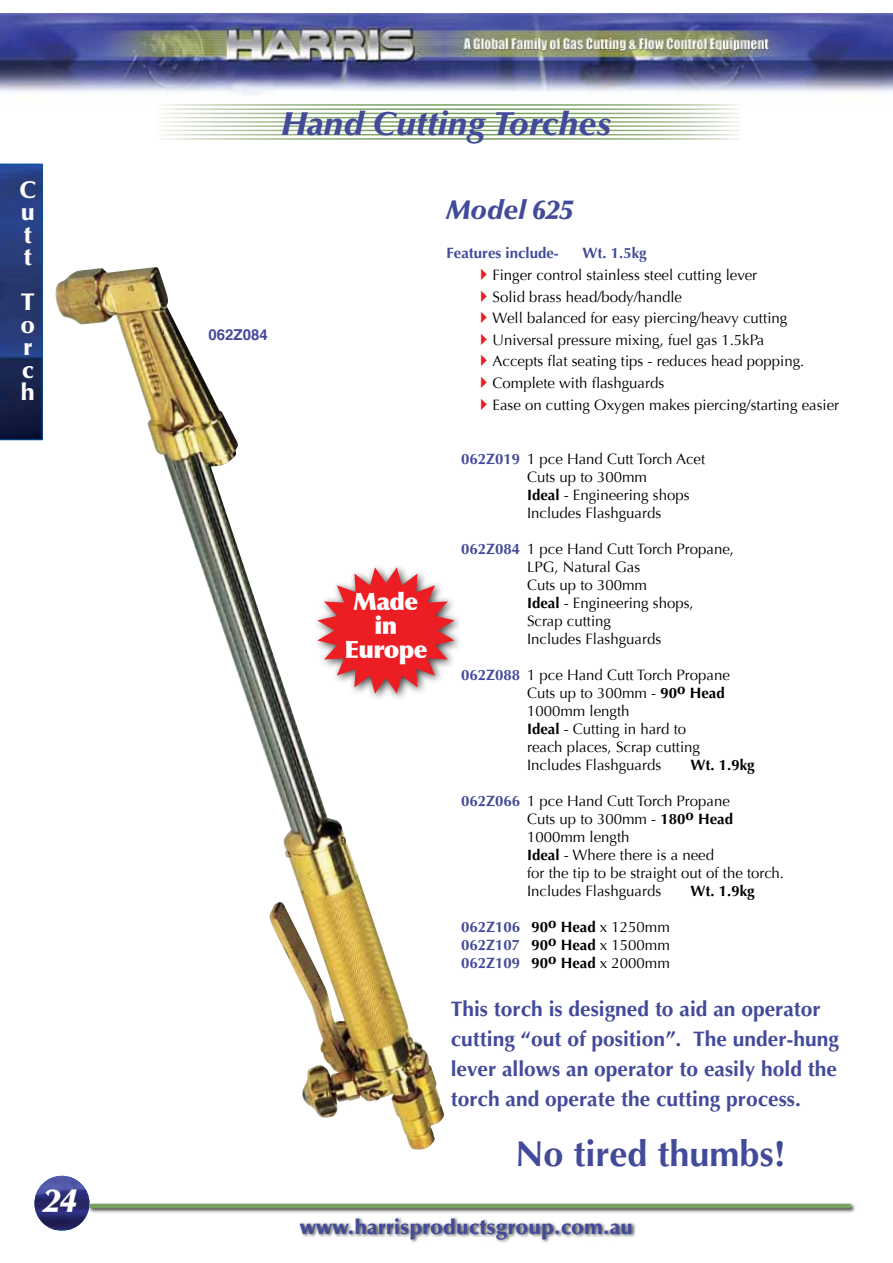
<style>
.page{position:relative;width:893px;height:1263px;background:#fff}
.page>*{position:absolute;margin:0;border:0;box-sizing:border-box;transform-origin:0 0}
.t1{font:700 36px "Optima";color:#424a9a}
.t2{font:italic 900 33px "Optima";color:#424a9a}
.t3{font:italic 900 33px "Optima";color:#fff}
.t4{font:italic 900 27px "Optima";color:#424a9a}
.t5{font:900 24px/24px "Optima";letter-spacing:-.025em;color:#fff;text-align:center}
.t6{font:900 24px/22.5px "Optima";color:#fff}
.t7{font:700 21px/30px "Optima";color:#424a9a}
.t8{font:900 21px "Optima";color:#424a9a}
.t9{font:15px/18px "Optima";color:#000}
.t10{font:700 15px/18px "Optima";color:#424a9a;text-align:justify}
.t11{font:700 15px "Optima";color:#000}
.t12{font:700 15px "Helvetica";color:#424a9a}
.s1{color:#ed1d24}
.s2{font-weight:700;color:#424a9a}
.s3{font-weight:700}
.s4{color:#000}
.s5{font-weight:400;color:#000}
</style>
<div class="page">
<img style="left:34px;top:1176px;width:55px;height:54px">
<svg style="left:0;top:164px;width:43px;height:276px;background:#21346c"></svg>
<img style="left:0;top:14px;width:893px;height:81px">
<div style="left:298px;top:1216px;width:339px;height:28px;background:#000;opacity:.75"></div>
<div style="left:88px;top:1202px;width:768px;height:12px;background:#000;opacity:.75"></div>
<hr style="left:89px;top:1204px;width:762px;height:4px;background:#77a160">
<img style="left:55px;top:267px;width:389px;height:883px">
<div style="left:311px;top:561px;width:151px;height:140px;background:#fff"></div>
<svg style="left:317px;top:567px;width:138px;height:127px"></svg>
<h3 class="t6" style="left:19px;top:179px;width:19px">C u t t</h3>
<h3 class="t6" style="left:20px;top:291px;width:16px;text-align:justify">T o r c h</h3>
<h2 class="t3" style="left:44px;top:1181px;width:34px">24</h2>
<h2 class="t2" style="left:281px;top:104px;width:332px">Hand Cutting Torches</h2>
<p class="t12" style="left:208px;top:323px;width:61px">062Z084</p>
<h3 class="t5" style="left:344px;top:590px;width:85px">Made in<br>Europe</h3>
<h3 class="t4" style="left:446px;top:194px;width:128px">Model 625</h3>
<p class="t10" style="left:446px;top:245px;width:114px">Features include-</p>
<p class="t10" style="left:583px;top:245px;width:66px">Wt. 1.5kg</p>
<p class="t9" style="left:475px;top:266px;width:284px"><span class="s1">✔</span>Finger control stainless steel cutting lever</p>
<p class="t9" style="left:475px;top:288px;width:209px"><span class="s1">✔</span>Solid brass head/body/handle</p>
<p class="t9" style="left:475px;top:309px;width:314px"><span class="s1">✔</span>Well balanced for easy piercing/heavy cutting</p>
<p class="t9" style="left:475px;top:331px;width:291px"><span class="s1">✔</span>Universal pressure mixing, fuel gas 1.5kPa</p>
<p class="t9" style="left:475px;top:353px;width:331px"><span class="s1">✔</span>Accepts flat seating tips - reduces head popping.</p>
<p class="t9" style="left:475px;top:374px;width:191px"><span class="s1">✔</span>Complete with flashguards</p>
<p class="t9" style="left:475px;top:396px;width:366px"><span class="s1">✔</span>Ease on cutting Oxygen makes piercing/starting easier</p>
<p class="t9" style="left:527px;top:450px;width:180px;text-indent:-66px"><span class="s2">062Z019</span> 1 pce Hand Cutt Torch Acet<br>Cuts up to 300mm<br><span class="s3">Ideal</span> - Engineering shops<br>Includes Flashguards</p>
<p class="t9" style="left:527px;top:540px;width:209px;text-indent:-66px"><span class="s2">062Z084</span> 1 pce Hand Cutt Torch Propane,<br>LPG, Natural Gas<br>Cuts up to 300mm<br><span class="s3">Ideal</span> - Engineering shops,<br>Scrap cutting<br>Includes Flashguards</p>
<p class="t9" style="left:527px;top:666px;width:204px;text-indent:-66px"><span class="s2">062Z088</span> 1 pce Hand Cutt Torch Propane<br>Cuts up to 300mm - <span class="s3">90</span><sup>o</sup> <span class="s3">Head<br></span>1000mm length<br><span class="s3">Ideal</span> - Cutting in hard to<br>reach places, Scrap cutting<br>Includes Flashguards</p>
<p class="t11" style="left:691px;top:756px;width:66px">Wt. 1.9kg</p>
<p class="t9" style="left:527px;top:792px;width:259px;text-indent:-66px"><span class="s2">062Z066</span> 1 pce Hand Cutt Torch Propane<br>Cuts up to 300mm - <span class="s3">180</span><sup>o</sup> <span class="s3">Head<br></span>1000mm length<br><span class="s3">Ideal</span> - Where there is a need<br>for the tip to be straight out of the torch.<br>Includes Flashguards</p>
<p class="t11" style="left:691px;top:882px;width:66px">Wt. 1.9kg</p>
<p class="t10" style="left:461px;top:918px;width:210px">062Z106 <span class="s4">90</span><sup>o</sup> <span class="s4">Head</span> <span class="s5">x 1250mm </span>062Z107 <span class="s4">90</span><sup>o</sup> <span class="s4">Head</span> <span class="s5">x 1500mm </span>062Z109 <span class="s4">90</span><sup>o</sup> <span class="s4">Head</span> <span class="s5">x 2000mm</span></p>
<h3 class="t7" style="left:451px;top:994px;width:390px">This torch is designed to aid an operator cutting “out of position”. The under-hung lever allows an operator to easily hold the torch and operate the cutting process.</h3>
<h1 class="t1" style="left:516px;top:1132px;width:272px">No tired thumbs!</h1>
<h3 class="t8" style="left:300px;top:1214px;width:335px">www.harrisproductsgroup.com.au</h3>
</div>
